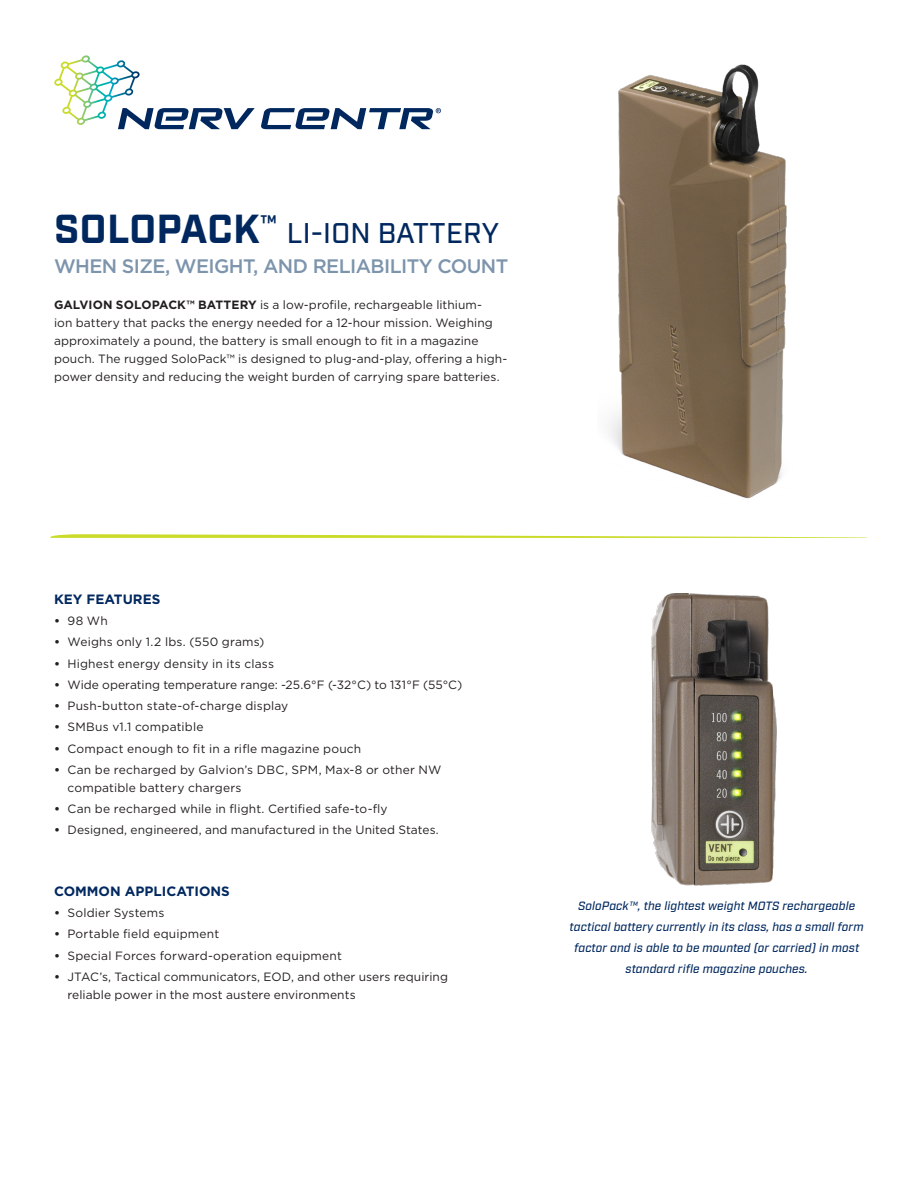
<style>
.page{position:relative;width:918px;height:1188px;background:#fff}
.page>*{position:absolute;margin:0;border:0;box-sizing:border-box;transform-origin:0 0}
.t1{font:500 28.5px "Industry";letter-spacing:.01em;color:#00285f}
.t2{font:500 19.5px "Gotham";letter-spacing:-.03em;color:#7c94ac}
.t3{font:700 13.5px "Gotham";color:#00285f}
.t4{font:12px/18px "Gotham";letter-spacing:.01em;color:#231f20}
.t5{font:italic 500 12px/21px "Industry";letter-spacing:.01em;color:#00285f;text-align:center}
.s1{font-weight:700;font-size:40.5px}
.s2{font-weight:700}
</style>
<div class="page">
<svg style="left:50px;top:534px;width:818px;height:4px"></svg>
<img style="left:609px;top:64px;width:178px;height:435px">
<svg style="left:54px;top:55px;width:201px;height:74px"></svg>
<svg style="left:261px;top:108px;width:180px;height:21px"></svg>
<img style="left:652px;top:593px;width:124px;height:293px">
<h1 class="t1" style="left:54px;top:217px;width:446px"><span class="s1">SOLOPACK</span><sup>™</sup> LI-ION BATTERY</h1>
<h2 class="t2" style="left:54px;top:253px;width:456px">WHEN SIZE, WEIGHT, AND RELIABILITY COUNT</h2>
<p class="t4" style="left:54px;top:296px;width:455px"><span class="s2">GALVION SOLOPACK™ BATTERY</span> is a low-profile, rechargeable lithium-<br>ion battery that packs the energy needed for a 12-hour mission. Weighing approximately a pound, the battery is small enough to fit in a magazine pouch. The rugged SoloPack™ is designed to plug-and-play, offering a high&shy;power density and reducing the weight burden of carrying spare batteries.</p>
<p class="t3" style="left:54px;top:590px;width:108px">KEY FEATURES</p>
<p class="t4" style="left:54px;top:612px;width:55px"><span class="s2">•</span> 98 Wh</p>
<p class="t4" style="left:54px;top:633px;width:212px"><span class="s2">•</span> Weighs only 1.2 lbs. (550 grams)</p>
<p class="t4" style="left:54px;top:654px;width:222px"><span class="s2">•</span> Highest energy density in its class</p>
<p class="t4" style="left:54px;top:675px;width:410px"><span class="s2">•</span> Wide operating temperature range: -25.6°F (-32°C) to 131°F (55°C)</p>
<p class="t4" style="left:54px;top:697px;width:236px"><span class="s2">•</span> Push-button state-of-charge display</p>
<p class="t4" style="left:54px;top:718px;width:151px"><span class="s2">•</span> SMBus v1.1 compatible</p>
<p class="t4" style="left:54px;top:739px;width:309px"><span class="s2">•</span> Compact enough to fit in a rifle magazine pouch</p>
<p class="t4" style="left:68px;top:760px;width:376px;text-indent:-14px"><span class="s2">•</span> Can be recharged by Galvion’s DBC, SPM, Max-8 or other NW compatible battery chargers</p>
<p class="t4" style="left:54px;top:800px;width:335px"><span class="s2">•</span> Can be recharged while in flight. Certified safe-to-fly</p>
<p class="t4" style="left:54px;top:821px;width:386px"><span class="s2">•</span> Designed, engineered, and manufactured in the United States.</p>
<p class="t3" style="left:54px;top:882px;width:177px">COMMON APPLICATIONS</p>
<p class="t4" style="left:54px;top:904px;width:112px"><span class="s2">•</span> Soldier Systems</p>
<p class="t4" style="left:54px;top:925px;width:167px"><span class="s2">•</span> Portable field equipment</p>
<p class="t4" style="left:54px;top:946px;width:289px"><span class="s2">•</span> Special Forces forward-operation equipment</p>
<p class="t4" style="left:68px;top:967px;width:382px;text-indent:-14px"><span class="s2">•</span> JTAC’s, Tactical communicators, EOD, and other users requiring reliable power in the most austere environments</p>
<p class="t5" style="left:570px;top:896px;width:296px">SoloPack™, the lightest weight MOTS rechargeable tactical battery currently in its class, has a small form factor and is able to be mounted (or carried) in most standard rifle magazine pouches.</p>
</div>
